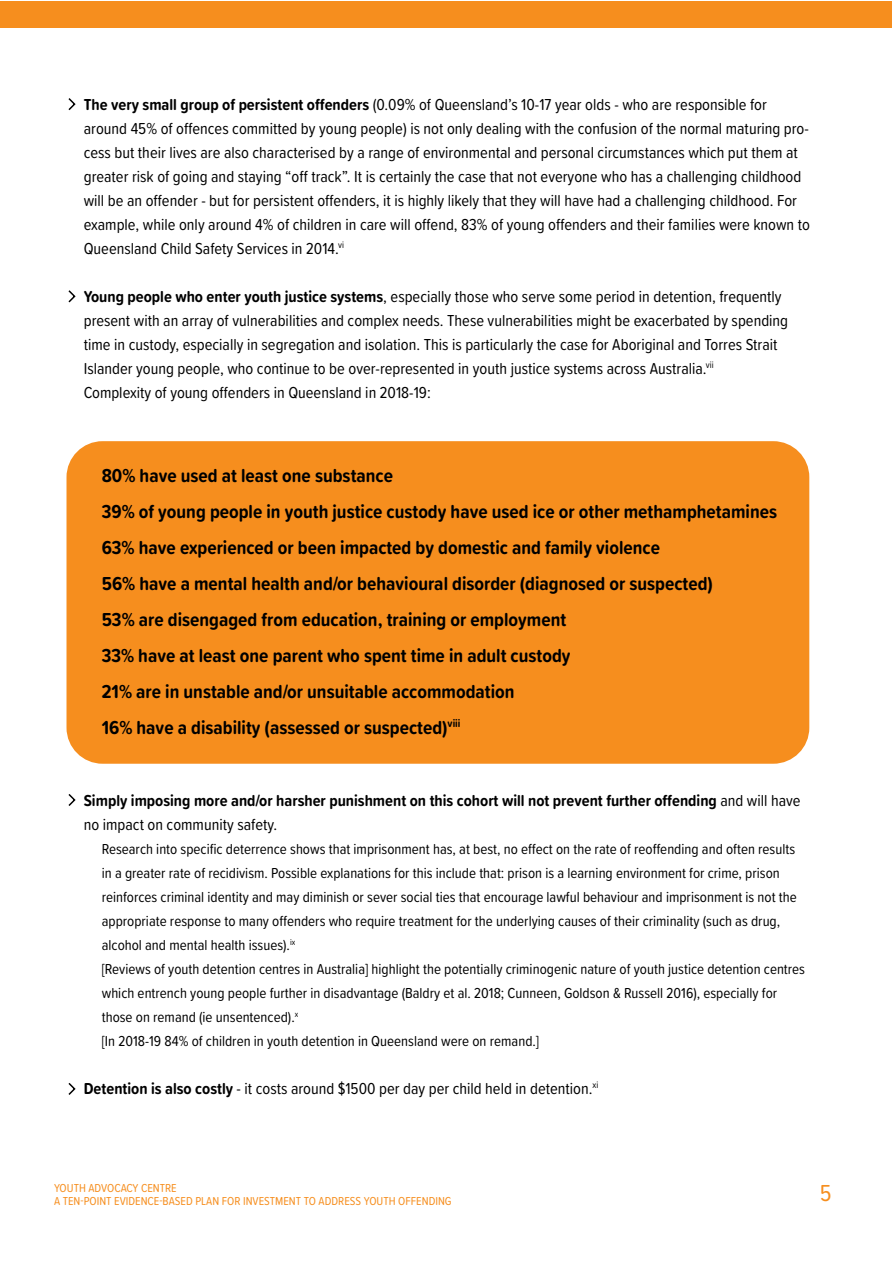
<style>
.page{position:relative;width:893px;height:1263px;background:#fff}
.page>*{position:absolute;margin:0;border:0;box-sizing:border-box;transform-origin:0 0}
.t1{font:24px "Proxima Soft Cond";color:#f68e1e}
.t2{font:700 19.5px/36px "Proxima Soft Cond";color:#000}
.t3{font:16.5px/24px "Proxima Soft Cond";color:#000}
.t4{font:700 16.5px/24px "Proxima Soft Cond";color:#000}
.t5{font:15px/24px "Proxima Soft Cond";color:#000}
.t6{font:12px/13.5px "Proxima Soft Cond";color:#f68e1e}
.s1{font-weight:700}
.s2{font-weight:400}
</style>
<div class="page">
<div style="left:67px;top:441px;width:742px;height:323px;background:#f68e1e;border-radius:36px"></div>
<div style="left:1px;top:1px;width:891px;height:26px;background:#f68e1e"></div>
<svg style="left:68px;top:98px;width:8px;height:13px"></svg>
<svg style="left:68px;top:290px;width:8px;height:13px"></svg>
<svg style="left:68px;top:794px;width:8px;height:12px"></svg>
<svg style="left:68px;top:1083px;width:8px;height:12px"></svg>
<p class="t3" style="left:84px;top:91px;width:728px"><span class="s1">The very small group of persistent offenders</span> (0.09% of Queensland’s 10-17 year olds - who are responsible for around 45% of offences committed by young people) is not only dealing with the confusion of the normal maturing pro&shy;cess but their lives are also characterised by a range of environmental and personal circumstances which put them at greater risk of going and staying “off track”. It is certainly the case that not everyone who has a challenging childhood will be an offender - but for persistent offenders, it is highly likely that they will have had a challenging childhood. For example, while only around 4% of children in care will offend, 83% of young offenders and their families were known to Queensland Child Safety Services in 2014.<sup>vi</sup></p>
<p class="t3" style="left:84px;top:283px;width:706px"><span class="s1">Young people who enter youth justice systems</span>, especially those who serve some period in detention, frequently present with an array of vulnerabilities and complex needs. These vulnerabilities might be exacerbated by spending time in custody, especially in segregation and isolation. This is particularly the case for Aboriginal and Torres Strait Islander young people, who continue to be over-represented in youth justice systems across Australia.<sup>vii<br></sup>Complexity of young offenders in Queensland in 2018-19:</p>
<p class="t2" style="left:102px;top:456px;width:677px">80% have used at least one substance<br>39% of young people in youth justice custody have used ice or other methamphetamines 63% have experienced or been impacted by domestic and family violence<br>56% have a mental health and/or behavioural disorder (diagnosed or suspected)<br>53% are disengaged from education, training or employment<br>33% have at least one parent who spent time in adult custody<br>21% are in unstable and/or unsuitable accommodation<br>16% have a disability (assessed or suspected)<sup>viii</sup></p>
<p class="t4" style="left:84px;top:788px;width:718px">Simply imposing more and/or harsher punishment on this cohort will not prevent further offending <span class="s2">and will have no impact on community safety.</span></p>
<p class="t5" style="left:102px;top:836px;width:705px">Research into specific deterrence shows that imprisonment has, at best, no effect on the rate of reoffending and often results in a greater rate of recidivism. Possible explanations for this include that: prison is a learning environment for crime, prison reinforces criminal identity and may diminish or sever social ties that encourage lawful behaviour and imprisonment is not the appropriate response to many offenders who require treatment for the underlying causes of their criminality (such as drug, alcohol and mental health issues).<sup>ix<br></sup>[Reviews of youth detention centres in Australia] highlight the potentially criminogenic nature of youth justice detention centres which entrench young people further in disadvantage (Baldry et al. 2018; Cunneen, Goldson &amp; Russell 2016), especially for those on remand (ie unsentenced).<sup>x<br></sup>[In 2018-19 84% of children in youth detention in Queensland were on remand.]</p>
<p class="t3" style="left:84px;top:1075px;width:516px"><span class="s1">Detention is also costly</span> - it costs around $1500 per day per child held in detention.<sup>xi</sup></p>
<p class="t6" style="left:54px;top:1180px;width:399px">YOUTH ADVOCACY CENTRE<br>A TEN-POINT EVIDENCE-BASED PLAN FOR INVESTMENT TO ADDRESS YOUTH OFFENDING</p>
<h1 class="t1" style="left:820px;top:1175px;width:13px">5</h1>
</div>
